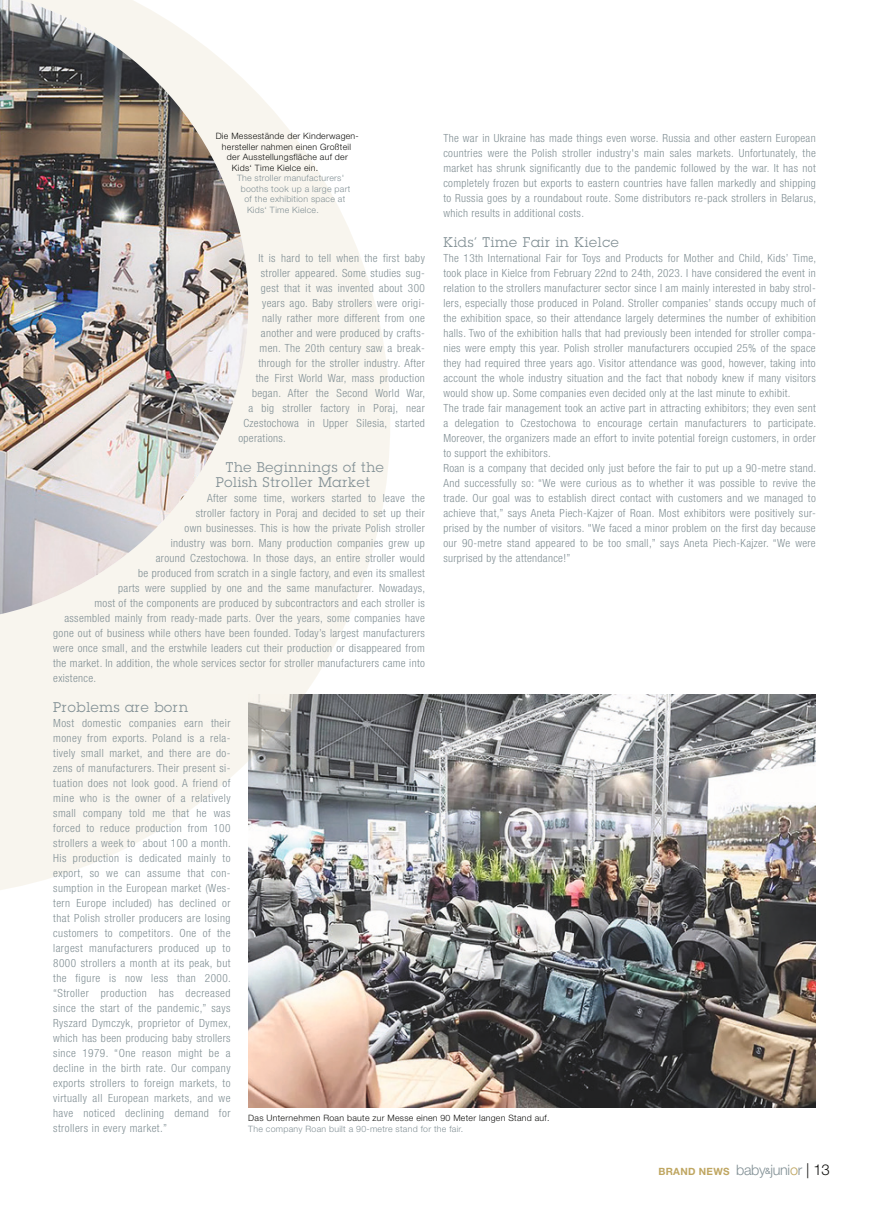
<style>
.page{position:relative;width:869px;height:1205px;background:#fff}
.page>*{position:absolute;margin:0;border:0;box-sizing:border-box;transform-origin:0 0}
.Zwischenüberschrift_Zitat{font:13.75px "Lubalin Graph LT";letter-spacing:.05em;color:#829095}
.Grundtext_englisch{font:11.25px/15px "Helvetica Neue LT LT47 Light Cond";letter-spacing:.03em;color:#829095;text-align:justify}
.t1{font:700 10px "Helvetica Neue LT LT75";letter-spacing:.03em;color:#bfa661}
.Bildunterschrift_deutsch{font:300 8.75px "Helvetica Neue LT LT45";letter-spacing:.03em;color:#11110f}
.Bildunterschrift_englisch{font:300 8.75px "Helvetica Neue LT LT45";letter-spacing:.03em;color:#829095}
.s1{font-family:"Helvetica Neue LT LT45";font-weight:300;font-size:14.38px;color:#829095}
.s2{font-family:"Helvetica Neue LT LT55 Roman";font-weight:400;font-size:8.75px;color:#829095}
.s3{font-family:"Helvetica Neue LT LT45";font-weight:300;font-size:14.38px}
.s4{font-family:"Helvetica Neue LT LT45";font-weight:300;font-size:15px;color:#11110f}
</style>
<div class="page">
<img style="left:248px;top:695px;width:567px;height:412px">
<svg style="left:0;top:84px;width:390px;height:814px;fill:#f8f5ee"></svg>
<img style="left:0;top:0;width:248px;height:614px">
<p class="Bildunterschrift_deutsch" style="left:216px;top:131px;width:144px">Die Messestände der Kinderwagen-</p>
<p class="Bildunterschrift_deutsch" style="left:222px;top:141px;width:130px">hersteller nahmen einen Großteil</p>
<p class="Bildunterschrift_deutsch" style="left:227px;top:152px;width:122px">der Ausstellungsfläche auf der</p>
<p class="Bildunterschrift_deutsch" style="left:232px;top:162px;width:88px">Kids‘ Time Kielce ein.</p>
<p class="Bildunterschrift_englisch" style="left:237px;top:173px;width:108px">The stroller manufacturers'</p>
<p class="Bildunterschrift_englisch" style="left:241px;top:183px;width:111px">booths took up a large part</p>
<p class="Bildunterschrift_englisch" style="left:244px;top:194px;width:102px">of the exhibition space at</p>
<p class="Bildunterschrift_englisch" style="left:247px;top:204px;width:73px">Kids‘ Time Kielce.</p>
<p class="Grundtext_englisch" style="left:443px;top:130px;width:374px">The war in Ukraine has made things even worse. Russia and other eastern European countries were the Polish stroller industry's main sales markets. Unfortunately, the market has shrunk significantly due to the pandemic followed by the war. It has not completely frozen but exports to eastern countries have fallen markedly and shipping to Russia goes by a roundabout route. Some distributors re-pack strollers in Belarus, which results in additional costs.</p>
<p class="Zwischenüberschrift_Zitat" style="left:443px;top:233px;width:177px">Kids’ Time Fair in Kielce</p>
<p class="Grundtext_englisch" style="left:443px;top:250px;width:374px">The 13th International Fair for Toys and Products for Mother and Child, Kids’ Time, took place in Kielce from February 22nd to 24th, 2023. I have considered the event in relation to the strollers manufacturer sector since I am mainly interested in baby strol&shy;lers, especially those produced in Poland. Stroller companies’ stands occupy much of the exhibition space, so their attendance largely determines the number of exhibition halls. Two of the exhibition halls that had previously been intended for stroller compa&shy;nies were empty this year. Polish stroller manufacturers occupied 25% of the space they had required three years ago. Visitor attendance was good, however, taking into account the whole industry situation and the fact that nobody knew if many visitors would show up. Some companies even decided only at the last minute to exhibit.</p>
<p class="Grundtext_englisch" style="left:443px;top:400px;width:374px">The trade fair management took an active part in attracting exhibitors; they even sent a delegation to Czestochowa to encourage certain manufacturers to participate.<br>Moreover, the organizers made an effort to invite potential foreign customers, in order to support the exhibitors.</p>
<p class="Grundtext_englisch" style="left:443px;top:460px;width:374px">Roan is a company that decided only just before the fair to put up a 90-metre stand.<br>And successfully so: “We were curious as to whether it was possible to revive the trade. Our goal was to establish direct contact with customers and we managed to achieve that,” says Aneta Piech-Kajzer of Roan. Most exhibitors were positively sur&shy;prised by the number of visitors. "We faced a minor problem on the first day because our 90-metre stand appeared to be too small,” says Aneta Piech-Kajzer. “We were surprised by the attendance!”</p>
<p class="Grundtext_englisch" style="left:258px;top:250px;width:168px">It is hard to tell when the first baby</p>
<p class="Grundtext_englisch" style="left:261px;top:265px;width:165px">stroller appeared. Some studies sug-</p>
<p class="Grundtext_englisch" style="left:261px;top:280px;width:165px">gest that it was invented about 300</p>
<p class="Grundtext_englisch" style="left:262px;top:295px;width:164px">years ago. Baby strollers were origi-</p>
<p class="Grundtext_englisch" style="left:262px;top:310px;width:164px">nally rather more different from one</p>
<p class="Grundtext_englisch" style="left:261px;top:325px;width:165px">another and were produced by crafts-</p>
<p class="Grundtext_englisch" style="left:259px;top:340px;width:165px">men. The 20th century saw a break-</p>
<p class="Grundtext_englisch" style="left:258px;top:355px;width:168px">through for the stroller industry. After</p>
<p class="Grundtext_englisch" style="left:256px;top:370px;width:170px">the First World War, mass production</p>
<p class="Grundtext_englisch" style="left:252px;top:385px;width:174px">began. After the Second World War,</p>
<p class="Grundtext_englisch" style="left:248px;top:400px;width:178px">a big stroller factory in Poraj, near</p>
<p class="Grundtext_englisch" style="left:243px;top:415px;width:183px">Czestochowa in Upper Silesia, started</p>
<p class="Grundtext_englisch" style="left:238px;top:430px;width:49px">operations.</p>
<p class="Zwischenüberschrift_Zitat" style="left:226px;top:458px;width:159px">The Beginnings of the</p>
<p class="Zwischenüberschrift_Zitat" style="left:216px;top:473px;width:155px">Polish Stroller Market</p>
<p class="Grundtext_englisch" style="left:207px;top:490px;width:219px">After some time, workers started to leave the</p>
<p class="Grundtext_englisch" style="left:196px;top:505px;width:230px">stroller factory in Poraj and decided to set up their</p>
<p class="Grundtext_englisch" style="left:184px;top:520px;width:242px">own businesses. This is how the private Polish stroller</p>
<p class="Grundtext_englisch" style="left:171px;top:535px;width:255px">industry was born. Many production companies grew up</p>
<p class="Grundtext_englisch" style="left:156px;top:550px;width:270px">around Czestochowa. In those days, an entire stroller would</p>
<p class="Grundtext_englisch" style="left:138px;top:565px;width:288px">be produced from scratch in a single factory, and even its smallest</p>
<p class="Grundtext_englisch" style="left:118px;top:580px;width:308px">parts were supplied by one and the same manufacturer. Nowadays,</p>
<p class="Grundtext_englisch" style="left:94px;top:595px;width:332px">most of the components are produced by subcontractors and each stroller is</p>
<p class="Grundtext_englisch" style="left:64px;top:610px;width:362px">assembled mainly from ready-made parts. Over the years, some companies have</p>
<p class="Grundtext_englisch" style="left:53px;top:625px;width:373px">gone out of business while others have been founded. Today’s largest manufacturers</p>
<p class="Grundtext_englisch" style="left:53px;top:640px;width:373px">were once small, and the erstwhile leaders cut their production or disappeared from</p>
<p class="Grundtext_englisch" style="left:53px;top:655px;width:373px">the market. In addition, the whole services sector for stroller manufacturers came into</p>
<p class="Grundtext_englisch" style="left:53px;top:670px;width:45px">existence.</p>
<p class="Zwischenüberschrift_Zitat" style="left:53px;top:698px;width:137px">Problems are born</p>
<p class="Grundtext_englisch" style="left:53px;top:715px;width:179px">Most domestic companies earn their money from exports. Poland is a rela&shy;tively small market, and there are do&shy;zens of manufacturers. Their present si&shy;tuation does not look good. A friend of mine who is the owner of a relatively small company told me that he was forced to reduce production from 100 strollers a week to about 100 a month.<br>His production is dedicated mainly to export, so we can assume that con&shy;sumption in the European market (Wes&shy;tern Europe included) has declined or that Polish stroller producers are losing customers to competitors. One of the largest manufacturers produced up to 8000 strollers a month at its peak, but the figure is now less than 2000. “Stroller production has decreased since the start of the pandemic,” says Ryszard Dymczyk, proprietor of Dymex, which has been producing baby strollers since 1979. “One reason might be a decline in the birth rate. Our company exports strollers to foreign markets, to virtually all European markets, and we have noticed declining demand for strollers in every market.”</p>
<p class="Bildunterschrift_deutsch" style="left:248px;top:1113px;width:302px">Das Unternehmen Roan baute zur Messe einen 90 Meter langen Stand auf.</p>
<p class="Bildunterschrift_englisch" style="left:248px;top:1123px;width:216px">The company Roan built a 90-metre stand for the fair.</p>
<p class="t1" style="left:658px;top:1165px;width:173px">BRAND NEWS <span class="s1">baby</span><span class="s2">&amp;</span><span class="s1">juni</span><span class="s3">o</span><span class="s1">r</span> <span class="s4">| 13</span></p>
</div>
